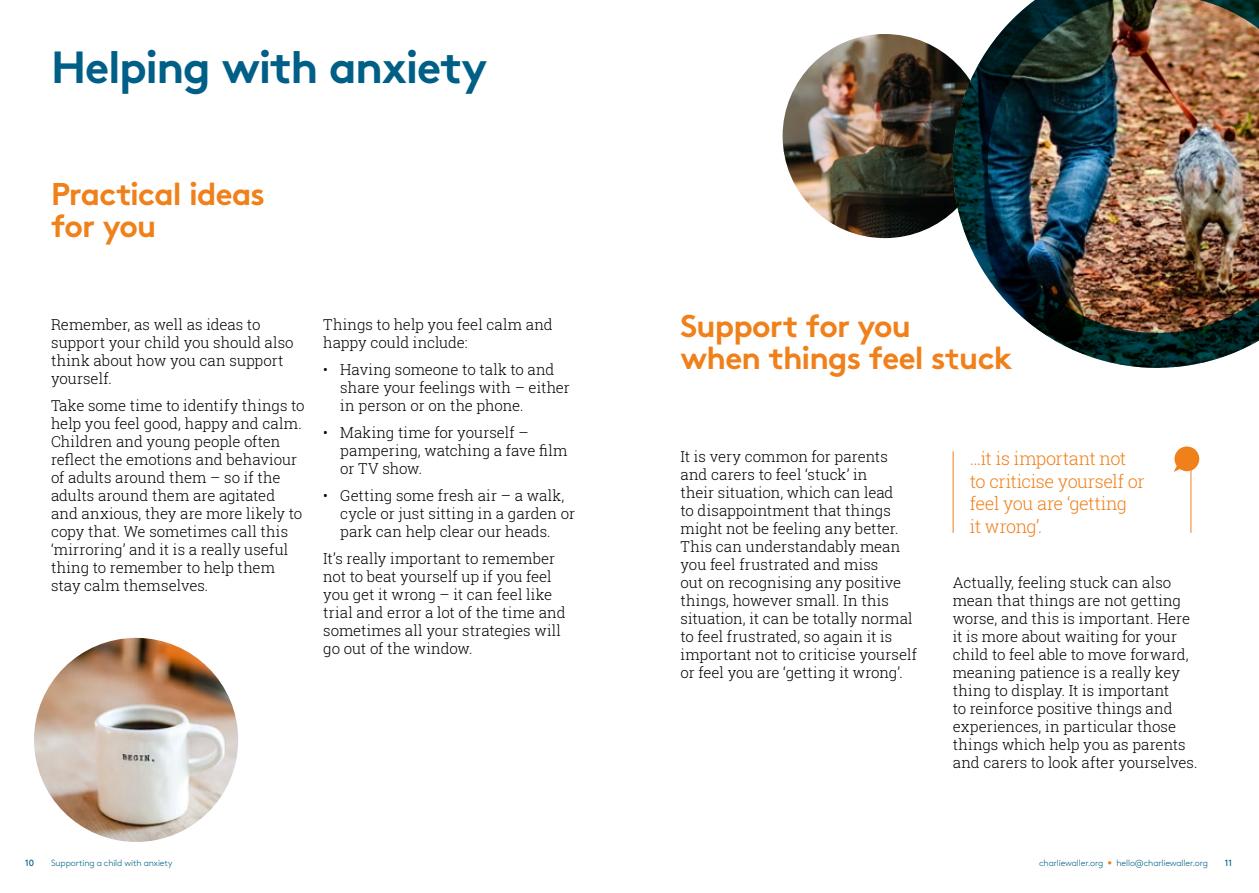
<style>
.page{position:relative;width:1259px;height:893px;background:#fff}
.page>*{position:absolute;margin:0;border:0;box-sizing:border-box;transform-origin:0 0}
.t1{font:700 45px "Brown";letter-spacing:-.03em;color:#005f86}
.t2{font:700 31.5px/31.5px "Brown";letter-spacing:-.025em;color:#f0801a}
.t3{font:300 18px/22.5px "Roboto Slab";letter-spacing:-.03em;color:#f0801a}
.t4{font:300 15px/18px "Roboto Slab";color:#000}
.t5{font:300 9px "Brown";letter-spacing:-.015em;color:#005f86}
.t6{font:9px "Brown";color:#005f86}
.s1{color:#f0801a}
</style>
<div class="page">
<img style="left:782px;top:34px;width:204px;height:204px;border-radius:102px">
<img style="left:34px;top:638px;width:204px;height:204px;border-radius:102px">
<img style="left:952px;top:0;width:307px;height:368px">
<svg style="left:1173px;top:446px;width:26px;height:26px"></svg>
<hr style="left:953px;top:451px;width:1px;height:82px;background:#f0801a">
<hr style="left:1190px;top:451px;width:1px;height:82px;background:#f0801a">
<h1 class="t1" style="left:51px;top:31px;width:438px">Helping with anxiety</h1>
<h2 class="t2" style="left:51px;top:175px;width:215px">Practical ideas for you</h2>
<p class="t4" style="left:51px;top:316px;width:244px">Remember, as well as ideas to support your child you should also think about how you can support yourself.</p>
<p class="t4" style="left:51px;top:397px;width:255px">Take some time to identify things to help you feel good, happy and calm.<br>Children and young people often reflect the emotions and behaviour of adults around them – so if the adults around them are agitated and anxious, they are more likely to copy that. We sometimes call this ‘mirroring’ and it is a really useful thing to remember to help them stay calm themselves.</p>
<p class="t4" style="left:323px;top:316px;width:231px">Things to help you feel calm and happy could include:</p>
<p class="t4" style="left:340px;top:361px;width:231px;text-indent:-17px">• Having someone to talk to and share your feelings with – either in person or on the phone.</p>
<p class="t4" style="left:340px;top:424px;width:229px;text-indent:-17px">• Making time for yourself – pampering, watching a fave film or TV show.</p>
<p class="t4" style="left:340px;top:487px;width:236px;text-indent:-17px">• Getting some fresh air – a walk, cycle or just sitting in a garden or park can help clear our heads.</p>
<p class="t4" style="left:323px;top:550px;width:244px">It’s really important to remember not to beat yourself up if you feel you get it wrong – it can feel like trial and error a lot of the time and sometimes all your strategies will go out of the window.</p>
<h2 class="t2" style="left:680px;top:307px;width:333px">Support for you<br>when things feel stuck</h2>
<p class="t4" style="left:680px;top:447px;width:238px">It is very common for parents and carers to feel ‘stuck’ in<br>their situation, which can lead<br>to disappointment that things might not be feeling any better.<br>This can understandably mean you feel frustrated and miss<br>out on recognising any positive things, however small. In this situation, it can be totally normal to feel frustrated, so again it is important not to criticise yourself or feel you are ‘getting it wrong’.</p>
<p class="t3" style="left:970px;top:447px;width:176px">…it is important not to criticise yourself or feel you are ‘getting<br>it wrong’.</p>
<p class="t4" style="left:952px;top:573px;width:246px">Actually, feeling stuck can also mean that things are not getting worse, and this is important. Here it is more about waiting for your child to feel able to move forward, meaning patience is a really key thing to display. It is important<br>to reinforce positive things and experiences, in particular those things which help you as parents and carers to look after yourselves.</p>
<p class="t6" style="left:25px;top:856px;width:10px">10</p>
<p class="t5" style="left:51px;top:856px;width:123px">Supporting a child with anxiety</p>
<p class="t5" style="left:1039px;top:856px;width:170px">charliewaller.org <span class="s1">•</span> hello@charliewaller.org</p>
<p class="t6" style="left:1225px;top:856px;width:9px">11</p>
</div>
